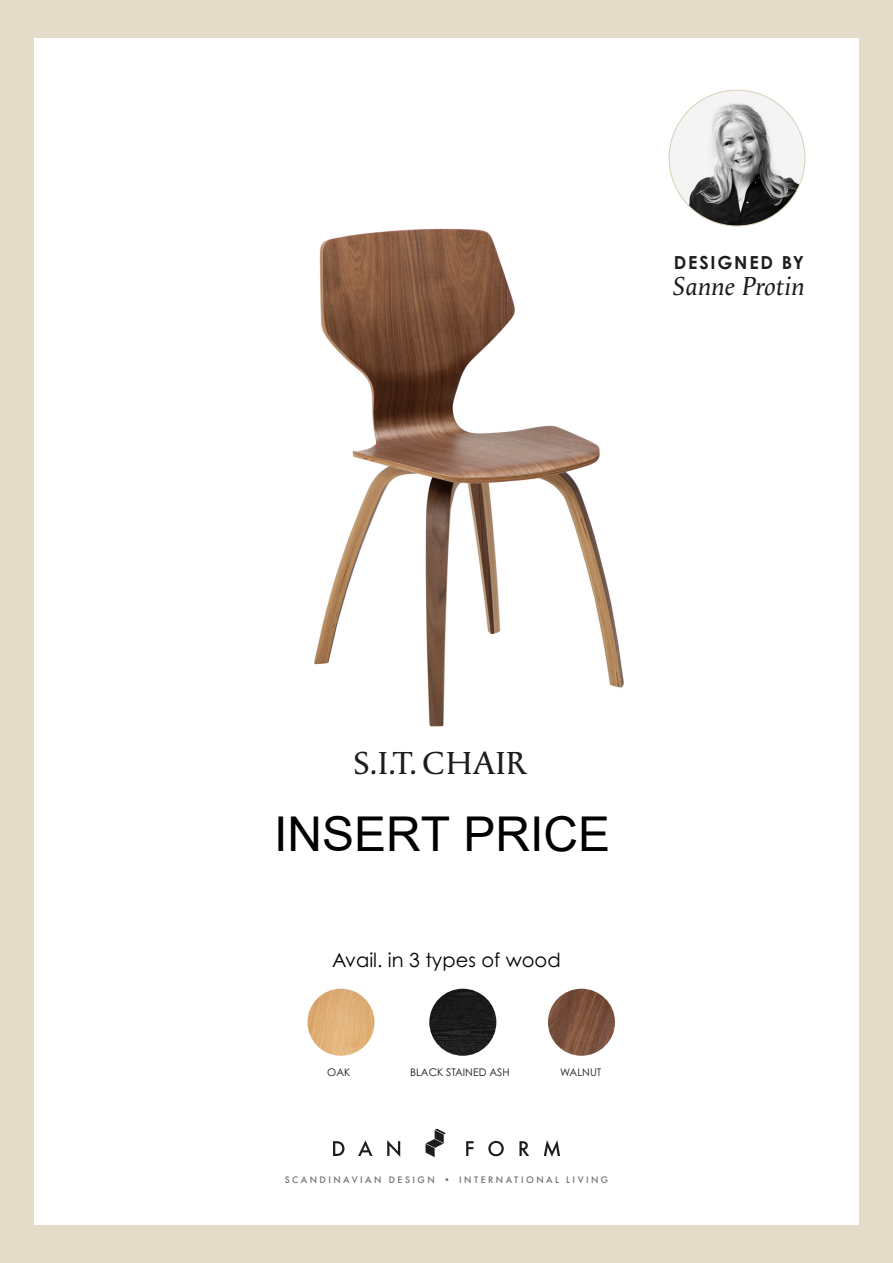
<style>
.page{position:relative;width:893px;height:1263px;background:#e4dbc8}
.page>*{position:absolute;margin:0;border:0;box-sizing:border-box;transform-origin:0 0}
.t1{font:48px "Arial";color:#000}
.name{font:33px "Apolline Std";color:#1d1d1b}
.t2{font:italic 27px "Apolline Std";color:#1d1d1b}
.in_collaboration{font:19.5px "Century Gothic Pro";color:#020304}
.t3{font:700 18px "Century Gothic Pro";letter-spacing:.1em;color:#1d1d1b}
.colours{font:10.5px "Century Gothic Pro";color:#1d1d1b}
.t4{font:500 9.9px "Futura PT";letter-spacing:.25em;color:#70706f}
</style>
<div class="page">
<div style="left:34px;top:38px;width:825px;height:1187px;background:#fff"></div>
<img style="left:669px;top:90px;width:136px;height:136px;border-radius:68px">
<svg style="left:426px;top:1129px;width:20px;height:28px"></svg>
<svg style="left:333px;top:1141px;width:11px;height:15px"></svg>
<svg style="left:358px;top:1140px;width:14px;height:16px"></svg>
<svg style="left:387px;top:1140px;width:13px;height:17px"></svg>
<svg style="left:466px;top:1141px;width:8px;height:15px"></svg>
<svg style="left:488px;top:1141px;width:16px;height:15px"></svg>
<svg style="left:519px;top:1141px;width:10px;height:15px"></svg>
<svg style="left:544px;top:1140px;width:16px;height:17px"></svg>
<img style="left:314px;top:228px;width:310px;height:499px">
<img style="left:429px;top:989px;width:67px;height:67px;border-radius:34px">
<img style="left:307px;top:989px;width:67px;height:67px;border-radius:34px">
<img style="left:548px;top:989px;width:67px;height:67px;border-radius:34px">
<h3 class="t3" style="left:674px;top:252px;width:132px">DESIGNED BY</h3>
<h3 class="t2" style="left:673px;top:270px;width:134px">Sanne Protin</h3>
<p class="name" style="left:353px;top:743px;width:176px">S.I.T. CHAIR</p>
<h1 class="t1" style="left:274px;top:801px;width:338px">INSERT PRICE</h1>
<p class="in_collaboration" style="left:332px;top:948px;width:230px">Avail. in 3 types of wood</p>
<p class="colours" style="left:327px;top:1065px;width:25px">OAK</p>
<p class="colours" style="left:410px;top:1065px;width:101px">BLACK STAINED ASH</p>
<p class="colours" style="left:560px;top:1065px;width:43px">WALNUT</p>
<p class="t4" style="left:285px;top:1174px;width:325px">SCANDINAVIAN DESIGN • INTERNATIONAL LIVING</p>
</div>
